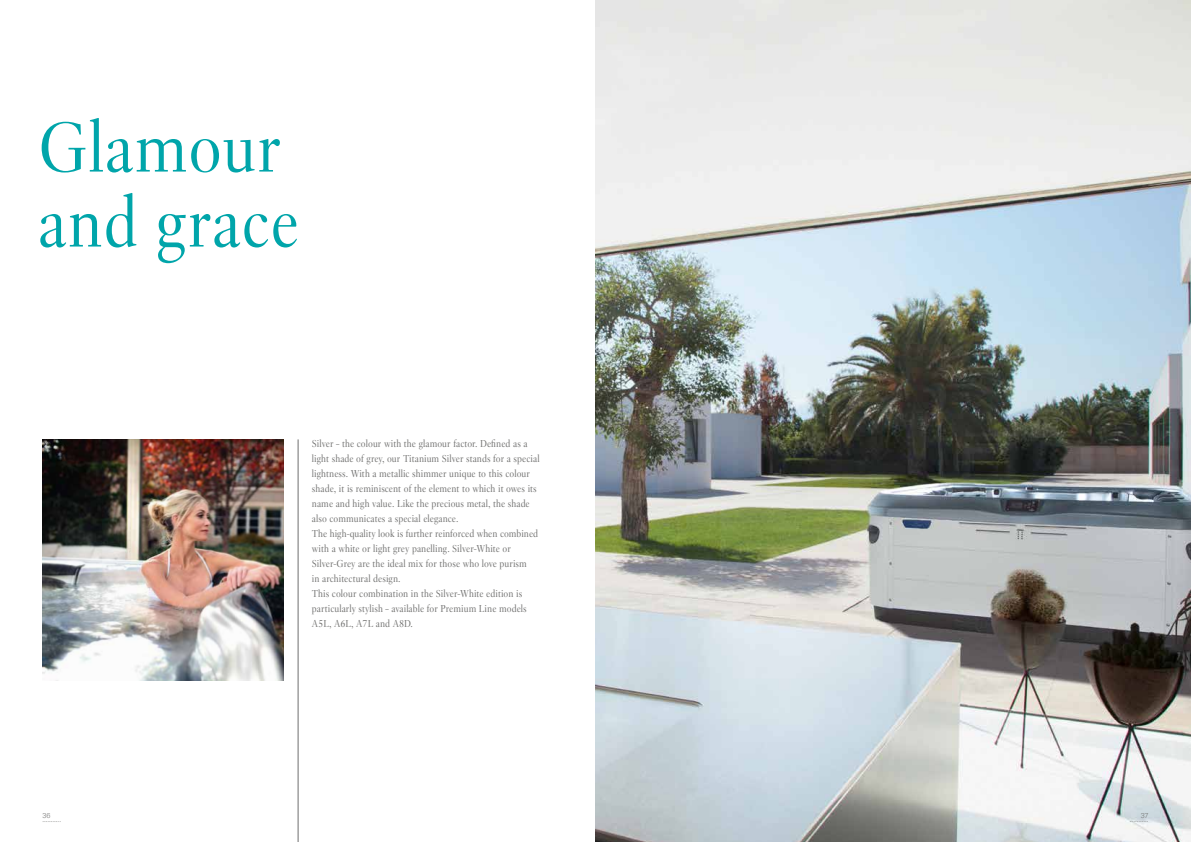
<style>
.page{position:relative;width:1191px;height:842px;background:#fff}
.page>*{position:absolute;margin:0;border:0;box-sizing:border-box;transform-origin:0 0}
.t1{font:70px/75px "Villeroy Boch";letter-spacing:.005em;color:#00a5aa}
.t2{font:10px/15px "Villeroy Boch";letter-spacing:.005em;color:#6f6f6e}
.t3{font:7px "Villeroy Boch";color:#6f6f6e}
.t4{font:300 7px "Univers BQ";color:#6f6f6e}
</style>
<div class="page">
<img style="left:595px;top:0;width:596px;height:842px">
<hr style="left:298px;top:439px;width:1px;height:403px;background:#6f6f6e">
<img style="left:43px;top:439px;width:240px;height:241px">
<h1 class="t1" style="left:38px;top:110px;width:263px">Glamour and grace</h1>
<p class="t2" style="left:312px;top:436px;width:229px">Silver – the colour with the glamour factor. Defined as a light shade of grey, our Titanium Silver stands for a special lightness. With a metallic shimmer unique to this colour shade, it is reminiscent of the element to which it owes its name and high value. Like the precious metal, the shade also communicates a special elegance.<br>The high-quality look is further reinforced when combined with a white or light grey panelling. Silver-White or Silver-Grey are the ideal mix for those who love purism<br>in architectural design.<br>This colour combination in the Silver-White edition is particularly stylish – available for Premium Line models A5L, A6L, A7L and A8D.</p>
<p class="t4" style="left:43px;top:812px;width:10px">36</p>
<p class="t3" style="left:43px;top:815px;width:20px">...........</p>
<p class="t4" style="left:1140px;top:812px;width:9px">37</p>
<p class="t3" style="left:1130px;top:815px;width:20px">...........</p>
</div>
